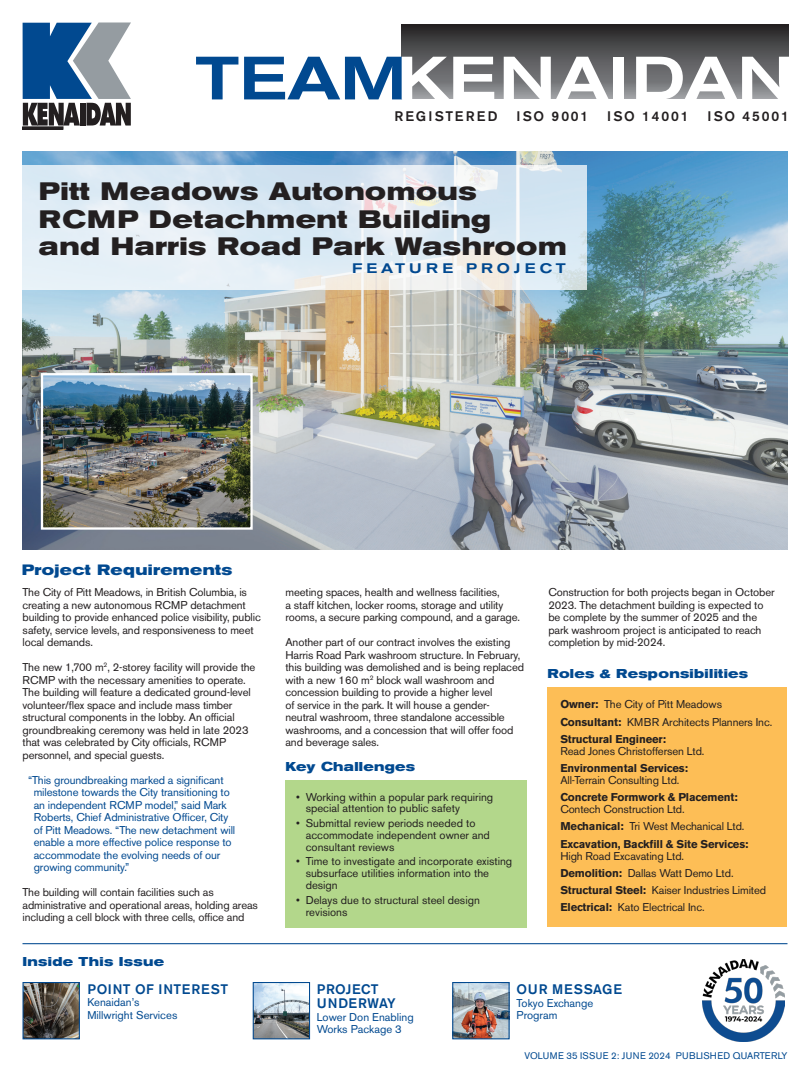
<style>
.page{position:relative;width:810px;height:1080px;background:#fff}
.page>*{position:absolute;margin:0;border:0;box-sizing:border-box;transform-origin:0 0}
.t1{font:500 expanded 60.5px "Akzidenz Grotesk BE";color:#fff}
.t2{font:500 expanded 60.5px "Akzidenz Grotesk BE";color:#014990}
.t3{font:700 expanded 25px/27.5px "Akzidenz Grotesk BE";letter-spacing:.025em;color:#231f20}
.t4{font:700 expanded 14.88px "Akzidenz Grotesk BE";letter-spacing:.025em;color:#014990}
.t5{font:500 13.75px/13.8px "Akzidenz Grotesk BE";letter-spacing:.03em;color:#014990}
.t6{font:500 13.75px "Akzidenz Grotesk BE";letter-spacing:.14em;color:#231f20}
.t7{font:500 expanded 13.75px "Akzidenz Grotesk BE";letter-spacing:.3em;color:#014990}
.t8{font:500 13.75px "Akzidenz Grotesk BE";letter-spacing:.06em;color:#014990}
.t9{font:500 13.75px "Akzidenz Grotesk BE";letter-spacing:.16em;color:#231f20}
.t10{font:700 expanded 12.75px "Akzidenz Grotesk BE";letter-spacing:.025em;color:#014990}
.t11{font:11.25px/12.5px "Akzidenz Grotesk BE";letter-spacing:-.01em;color:#231f20}
.t12{font:11.25px/12.5px "Akzidenz Grotesk BE";letter-spacing:-.01em;color:#014990}
.t13{font:700 11.25px/11.9px "Akzidenz Grotesk BE";letter-spacing:-.01em;color:#231f20}
.t14{font:9.62px "Akzidenz Grotesk BE";letter-spacing:.02em;color:#014990}
.s1{font-weight:700}
.s2{font-weight:400}
</style>
<div class="page">
<img style="left:22px;top:151px;width:766px;height:398px">
<img style="left:44px;top:376px;width:206px;height:151px">
<div style="left:41px;top:373px;width:212px;height:157px;border:2px solid #fff"></div>
<img style="left:24px;top:984px;width:54px;height:53px">
<div style="left:22px;top:982px;width:58px;height:57px;border:1px solid #014990"></div>
<img style="left:255px;top:984px;width:53px;height:53px">
<div style="left:253px;top:982px;width:57px;height:57px;border:1px solid #014990"></div>
<img style="left:454px;top:984px;width:54px;height:53px">
<div style="left:452px;top:982px;width:58px;height:57px;border:1px solid #014990"></div>
<hr style="left:22px;top:943px;width:766px;height:1px;background:#014990">
<div style="left:285px;top:780px;width:242px;height:147px;background:#b3d78b"></div>
<svg style="left:23px;top:23px;width:108px;height:103px"></svg>
<div style="left:22px;top:127px;width:41px;height:2px;border:1px solid #231f20"></div>
<div style="left:401px;top:25px;width:387px;height:74px;background:linear-gradient(to bottom,#272627,#95979b)"></div>
<div style="left:548px;top:688px;width:239px;height:239px;background:#fdbe56"></div>
<svg style="left:22px;top:166px;width:565px;height:124px;background:#e0ebf3"></svg>
<img style="left:703px;top:959px;width:82px;height:82px">
<p class="t2" style="left:195px;top:43px;width:213px">TEAM</p>
<p class="t9" style="left:394px;top:108px;width:105px">REGISTERED</p>
<p class="t6" style="left:517px;top:108px;width:73px">ISO 9001</p>
<p class="t6" style="left:607px;top:108px;width:83px">ISO 14001</p>
<p class="t6" style="left:707px;top:108px;width:83px">ISO 45001</p>
<p class="t1" style="left:397px;top:43px;width:399px">KENAIDAN</p>
<p class="t3" style="left:39px;top:178px;width:529px">Pitt Meadows Autonomous<br>RCMP Detachment Building<br>and Harris Road Park Washroom</p>
<p class="t7" style="left:352px;top:261px;width:215px">FEATURE PROJECT</p>
<p class="t4" style="left:22px;top:560px;width:212px">Project Requirements</p>
<p class="t11" style="left:22px;top:586px;width:240px">The City of Pitt Meadows, in British Columbia, is creating a new autonomous RCMP detachment building to provide enhanced police visibility, public safety, service levels, and responsiveness to meet local demands.</p>
<p class="t11" style="left:22px;top:661px;width:235px">The new 1,700 m<sup>2</sup>, 2-storey facility will provide the RCMP with the necessary amenities to operate.<br>The building will feature a dedicated ground-level volunteer/flex space and include mass timber structural components in the lobby. An official groundbreaking ceremony was held in late 2023 that was celebrated by City officials, RCMP personnel, and special guests.</p>
<p class="t12" style="left:34px;top:773px;width:203px;text-indent:-6px">“This groundbreaking marked a significant milestone towards the City transitioning to an independent RCMP model,” said Mark Roberts, Chief Administrative Officer, City of Pitt Meadows. “The new detachment will enable a more effective police response to accommodate the evolving needs of our growing community.”</p>
<p class="t11" style="left:22px;top:886px;width:237px">The building will contain facilities such as administrative and operational areas, holding areas including a cell block with three cells, office and</p>
<p class="t10" style="left:22px;top:954px;width:143px">Inside This Issue</p>
<p class="t5" style="left:87px;top:982px;width:142px">POINT OF INTEREST</p>
<p class="t12" style="left:87px;top:996px;width:91px">Kenaidan’s<br>Millwright Services</p>
<p class="t11" style="left:285px;top:586px;width:236px">meeting spaces, health and wellness facilities,<br>a staff kitchen, locker rooms, storage and utility rooms, a secure parking compound, and a garage.</p>
<p class="t11" style="left:285px;top:636px;width:240px">Another part of our contract involves the existing Harris Road Park washroom structure. In February, this building was demolished and is being replaced with a new 160 m<sup>2</sup> block wall washroom and concession building to provide a higher level<br>of service in the park. It will house a gender&shy;neutral washroom, three standalone accessible washrooms, and a concession that will offer food and beverage sales.</p>
<p class="t10" style="left:285px;top:759px;width:131px">Key Challenges</p>
<p class="t11" style="left:306px;top:791px;width:189px;line-height:11.9px;text-indent:-10px">• Working within a popular park requiring special attention to public safety</p>
<p class="t11" style="left:306px;top:817px;width:186px;line-height:11.9px;text-indent:-10px">• Submittal review periods needed to accommodate independent owner and consultant reviews</p>
<p class="t11" style="left:306px;top:856px;width:208px;line-height:11.9px;text-indent:-10px">• Time to investigate and incorporate existing subsurface utilities information into the design</p>
<p class="t11" style="left:306px;top:894px;width:176px;line-height:11.9px;text-indent:-10px">• Delays due to structural steel design revisions</p>
<p class="t11" style="left:548px;top:586px;width:228px">Construction for both projects began in October 2023. The detachment building is expected to be complete by the summer of 2025 and the park washroom project is anticipated to reach completion by mid-2024.</p>
<p class="t10" style="left:548px;top:666px;width:202px">Roles &amp; Responsibilities</p>
<p class="t11" style="left:560px;top:698px;width:163px"><span class="s1">Owner:</span> The City of Pitt Meadows</p>
<p class="t11" style="left:560px;top:715px;width:214px"><span class="s1">Consultant:</span> KMBR Architects Planners Inc.</p>
<p class="t11" style="left:560px;top:733px;width:146px;line-height:11.9px"><span class="s1">Structural Engineer:<br></span>Read Jones Christoffersen Ltd.</p>
<p class="t11" style="left:560px;top:762px;width:129px;line-height:11.9px"><span class="s1">Environmental Services:<br></span>All-Terrain Consulting Ltd.</p>
<p class="t13" style="left:560px;top:791px;width:179px">Concrete Formwork &amp; Placement:<br><span class="s2">Contech Construction Ltd.</span></p>
<p class="t11" style="left:560px;top:820px;width:186px"><span class="s1">Mechanical:</span> Tri West Mechanical Ltd.</p>
<p class="t13" style="left:560px;top:838px;width:190px">Excavation, Backfill &amp; Site Services:<br><span class="s2">High Road Excavating Ltd.</span></p>
<p class="t11" style="left:560px;top:867px;width:175px"><span class="s1">Demolition:</span> Dallas Watt Demo Ltd.</p>
<p class="t11" style="left:560px;top:884px;width:207px"><span class="s1">Structural Steel:</span> Kaiser Industries Limited</p>
<p class="t11" style="left:560px;top:901px;width:146px"><span class="s1">Electrical:</span> Kato Electrical Inc.</p>
<p class="t5" style="left:317px;top:982px;width:81px">PROJECT<br>UNDERWAY</p>
<p class="t12" style="left:317px;top:1010px;width:99px">Lower Don Enabling<br>Works Package 3</p>
<p class="t8" style="left:517px;top:981px;width:107px">OUR MESSAGE</p>
<p class="t12" style="left:517px;top:996px;width:78px">Tokyo Exchange<br>Program</p>
<p class="t14" style="left:524px;top:1050px;width:265px">VOLUME 35 ISSUE 2: JUNE 2024 PUBLISHED QUARTERLY</p>
</div>
